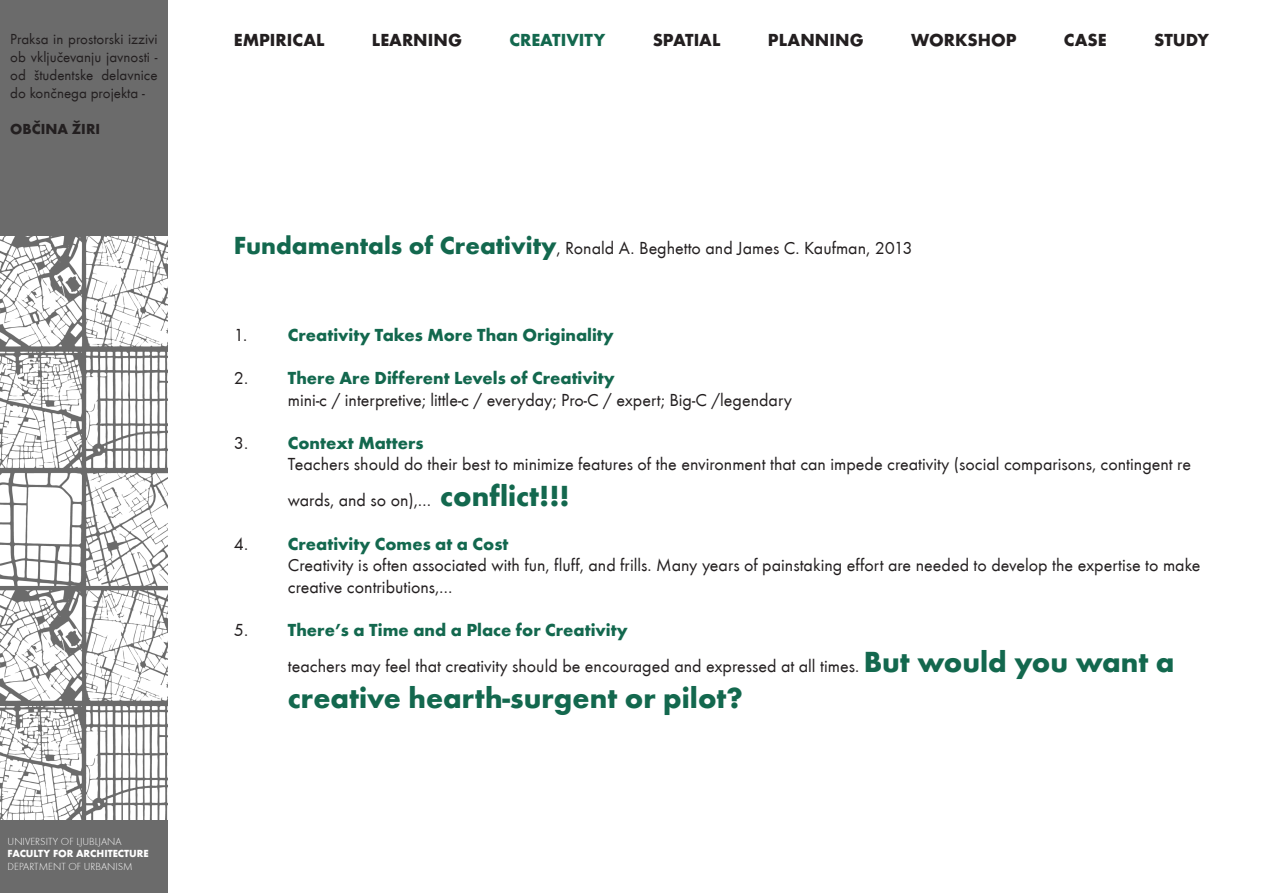
<style>
.page{position:relative;width:1263px;height:893px;background:#fff}
.page>*{position:absolute;margin:0;border:0;box-sizing:border-box;transform-origin:0 0}
.t1{font:700 30px "Futura T";color:#13684e}
.t2{font:18px/36px "Futura T";color:#231f20}
.t3{font:700 18px "Futura T";color:#13684e}
.t4{font:700 18px "Futura T";color:#231f20}
.t5{font:15px/18px "Futura T";color:#231f20;text-align:justify}
.t6{font:700 15px "Futura T";color:#231f20}
.t7{font:10.65px "Futura T Ligh";color:#fff}
.t8{font:700 10.65px "Futura T";color:#fff}
.s1{font-weight:700;font-size:25.5px;color:#13684e}
.s2{font-weight:400;color:#231f20}
.s3{font-weight:700;font-size:30px;color:#13684e}
</style>
<div class="page">
<div style="left:0;top:0;width:168px;height:821px;background:#6b6b6b"></div>
<img style="left:0;top:237px;width:168px;height:583px">
<div style="left:0;top:821px;width:168px;height:72px;background:#6b6b6b"></div>
<p class="t5" style="left:10px;top:30px;width:149px">Praksa in prostorski izzivi ob vključevanju javnosti - od študentske delavnice do končnega projekta -</p>
<p class="t6" style="left:10px;top:119px;width:91px">OBČINA ŽIRI</p>
<p class="t7" style="left:8px;top:835px;width:116px">UNIVERSITY OF LJUBLJANA</p>
<p class="t8" style="left:8px;top:847px;width:142px">FACULTY FOR ARCHITECTURE</p>
<p class="t7" style="left:8px;top:861px;width:127px">DEPARTMENT OF URBANISM</p>
<p class="t4" style="left:234px;top:29px;width:92px">EMPIRICAL</p>
<p class="t4" style="left:372px;top:29px;width:92px">LEARNING</p>
<p class="t3" style="left:509px;top:29px;width:97px">CREATIVITY</p>
<p class="t4" style="left:653px;top:29px;width:69px">SPATIAL</p>
<p class="t4" style="left:768px;top:29px;width:97px">PLANNING</p>
<p class="t4" style="left:911px;top:29px;width:107px">WORKSHOP</p>
<p class="t4" style="left:1064px;top:29px;width:44px">CASE</p>
<p class="t4" style="left:1154px;top:29px;width:56px">STUDY</p>
<p class="t2" style="left:234px;top:230px;width:680px"><span class="s1">Fundamentals of Creativity</span>, Ronald A. Beghetto and James C. Kaufman, 2013</p>
<p class="t3" style="left:234px;top:323px;width:381px"><span class="s2">1.</span> Creativity Takes More Than Originality</p>
<p class="t3" style="left:234px;top:367px;width:382px"><span class="s2">2.</span> There Are Different Levels of Creativity</p>
<p class="t2" style="left:288px;top:381px;width:506px">mini-c / interpretive; little-c / everyday; Pro-C / expert; Big-C /legendary</p>
<p class="t3" style="left:234px;top:431px;width:191px"><span class="s2">3.</span> Context Matters</p>
<p class="t2" style="left:288px;top:446px;width:905px">Teachers should do their best to minimize features of the environment that can impede creativity (social comparisons, contingent re wards, and so on),… <span class="s3">conflict!!!</span></p>
<p class="t3" style="left:234px;top:532px;width:276px"><span class="s2">4.</span> Creativity Comes at a Cost</p>
<p class="t2" style="left:288px;top:554px;width:914px;line-height:21.6px">Creativity is often associated with fun, fluff, and frills. Many years of painstaking effort are needed to develop the expertise to make creative contributions,…</p>
<p class="t3" style="left:234px;top:619px;width:395px"><span class="s2">5.</span> There’s a Time and a Place for Creativity</p>
<p class="t2" style="left:288px;top:648px;width:888px">teachers may feel that creativity should be encouraged and expressed at all times. <span class="s3">But would you want a</span></p>
<p class="t1" style="left:288px;top:679px;width:457px">creative hearth-surgent or pilot?</p>
</div>
